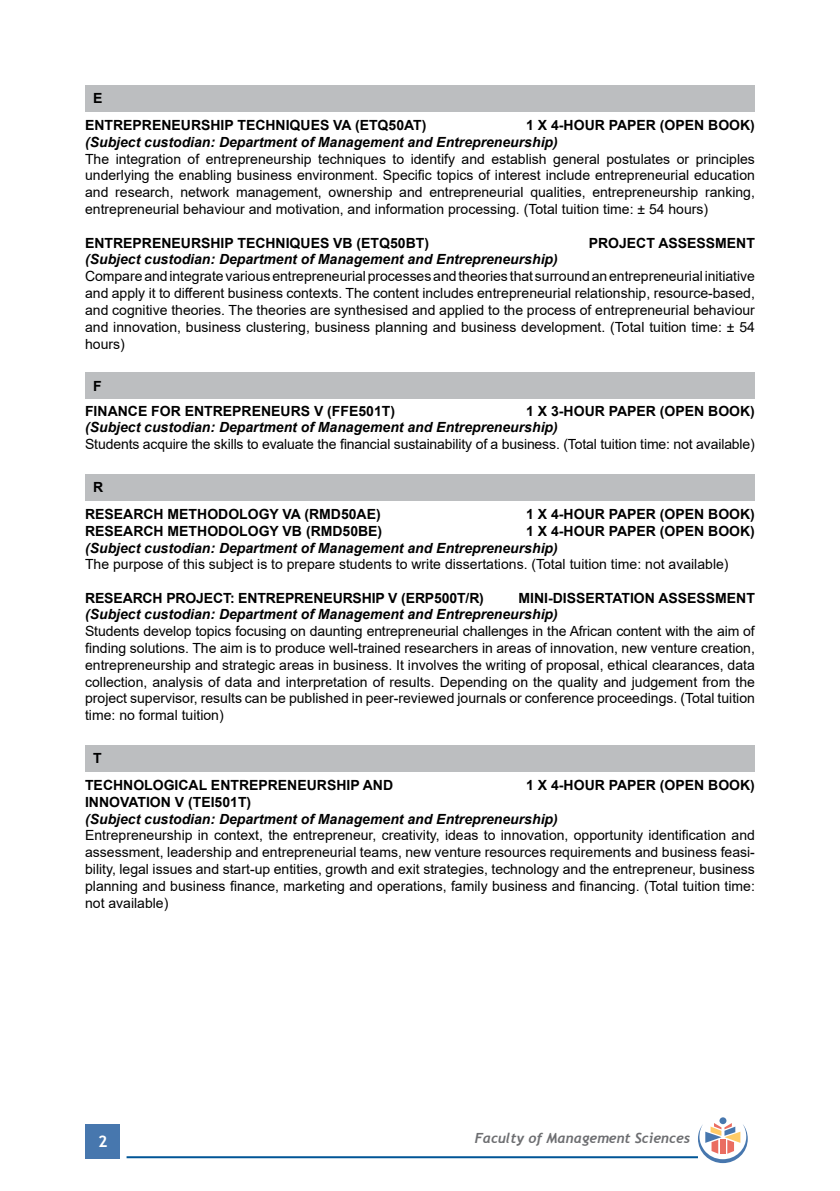
<style>
.page{position:relative;width:840px;height:1191px;background:#fff}
.page>*{position:absolute;margin:0;border:0;box-sizing:border-box;transform-origin:0 0}
.t1{font:700 16px "Trebuchet MS";color:#fff}
.t2{font:14px/16.8px "Arial";color:#000;text-align:justify}
.t3{font:700 14px/26.8px "Arial";color:#000}
.t4{font:italic 700 14px "Arial";color:#000}
.t5{font:italic 700 14px "Trebuchet";color:#6d6e71}
</style>
<div class="page">
<div style="left:86px;top:1124px;width:34px;height:34px;background:#4777ae"></div>
<hr style="left:126px;top:1156px;width:571px;height:2px;background:#005596">
<div style="left:719px;top:1117px;width:7px;height:7px;background:#4777ae;border-radius:50%"></div>
<svg style="left:697px;top:1123px;width:50px;height:40px"></svg>
<div style="left:85px;top:85px;width:669px;height:26px;background:#bcbec0"></div>
<div style="left:85px;top:372px;width:669px;height:27px;background:#bcbec0"></div>
<div style="left:85px;top:474px;width:669px;height:26px;background:#bcbec0"></div>
<div style="left:85px;top:745px;width:669px;height:26px;background:#bcbec0"></div>
<p class="t3" style="left:85px;top:85px;width:342px;text-indent:8px">E<br>ENTREPRENEURSHIP TECHNIQUES VA (ETQ50AT)</p>
<p class="t3" style="left:526px;top:112px;width:230px">1 X 4-HOUR PAPER (OPEN BOOK)</p>
<p class="t4" style="left:85px;top:133px;width:474px">(Subject custodian: Department of Management and Entrepreneurship)</p>
<p class="t2" style="left:85px;top:150px;width:671px">The integration of entrepreneurship techniques to identify and establish general postulates or principles underlying the enabling business environment. Specific topics of interest include entrepreneurial education and research, network management, ownership and entrepreneurial qualities, entrepreneurship ranking, entrepreneurial behaviour and motivation, and information processing. (Total tuition time: ± 54 hours)</p>
<p class="t3" style="left:85px;top:229px;width:345px">ENTREPRENEURSHIP TECHNIQUES VB (ETQ50BT)</p>
<p class="t3" style="left:588px;top:229px;width:167px">PROJECT ASSESSMENT</p>
<p class="t4" style="left:85px;top:250px;width:474px">(Subject custodian: Department of Management and Entrepreneurship)</p>
<p class="t2" style="left:85px;top:268px;width:671px">Compare and integrate various entrepreneurial processes and theories that surround an entrepreneurial initiative and apply it to different business contexts. The content includes entrepreneurial relationship, resource-based, and cognitive theories. The theories are synthesised and applied to the process of entrepreneurial behaviour and innovation, business clustering, business planning and business development. (Total tuition time: ± 54 hours)</p>
<p class="t3" style="left:85px;top:373px;width:311px;line-height:24.8px;text-indent:8px">F<br>FINANCE FOR ENTREPRENEURS V (FFE501T)</p>
<p class="t3" style="left:526px;top:397px;width:230px">1 X 3-HOUR PAPER (OPEN BOOK)</p>
<p class="t4" style="left:85px;top:418px;width:474px">(Subject custodian: Department of Management and Entrepreneurship)</p>
<p class="t2" style="left:85px;top:436px;width:671px">Students acquire the skills to evaluate the financial sustainability of a business. (Total tuition time: not available)</p>
<p class="t3" style="left:85px;top:474px;width:297px;text-indent:8px">R<br>RESEARCH METHODOLOGY VA (RMD50AE)</p>
<p class="t3" style="left:526px;top:501px;width:230px">1 X 4-HOUR PAPER (OPEN BOOK)</p>
<p class="t3" style="left:85px;top:517px;width:298px">RESEARCH METHODOLOGY VB (RMD50BE)</p>
<p class="t3" style="left:526px;top:517px;width:230px">1 X 4-HOUR PAPER (OPEN BOOK)</p>
<p class="t4" style="left:85px;top:538px;width:474px">(Subject custodian: Department of Management and Entrepreneurship)</p>
<p class="t2" style="left:85px;top:556px;width:644px">The purpose of this subject is to prepare students to write dissertations. (Total tuition time: not available)</p>
<p class="t3" style="left:85px;top:584px;width:400px">RESEARCH PROJECT: ENTREPRENEURSHIP V (ERP500T/R)</p>
<p class="t3" style="left:518px;top:584px;width:238px">MINI-DISSERTATION ASSESSMENT</p>
<p class="t4" style="left:85px;top:605px;width:474px">(Subject custodian: Department of Management and Entrepreneurship)</p>
<p class="t2" style="left:85px;top:623px;width:671px">Students develop topics focusing on daunting entrepreneurial challenges in the African content with the aim of finding solutions. The aim is to produce well-trained researchers in areas of innovation, new venture creation, entrepreneurship and strategic areas in business. It involves the writing of proposal, ethical clearances, data collection, analysis of data and interpretation of results. Depending on the quality and judgement from the project supervisor, results can be published in peer-reviewed journals or conference proceedings. (Total tuition time: no formal tuition)</p>
<p class="t3" style="left:85px;top:745px;width:309px;text-indent:8px">T<br>TECHNOLOGICAL ENTREPRENEURSHIP AND</p>
<p class="t3" style="left:526px;top:772px;width:230px">1 X 4-HOUR PAPER (OPEN BOOK)</p>
<p class="t3" style="left:85px;top:788px;width:167px">INNOVATION V (TEI501T)</p>
<p class="t4" style="left:85px;top:809px;width:474px">(Subject custodian: Department of Management and Entrepreneurship)</p>
<p class="t2" style="left:85px;top:827px;width:671px">Entrepreneurship in context, the entrepreneur, creativity, ideas to innovation, opportunity identification and assessment, leadership and entrepreneurial teams, new venture resources requirements and business feasi&shy;bility, legal issues and start-up entities, growth and exit strategies, technology and the entrepreneur, business planning and business finance, marketing and operations, family business and financing. (Total tuition time: not available)</p>
<p class="t1" style="left:98px;top:1131px;width:11px">2</p>
<p class="t5" style="left:474px;top:1129px;width:217px">Faculty of Management Sciences</p>
</div>
